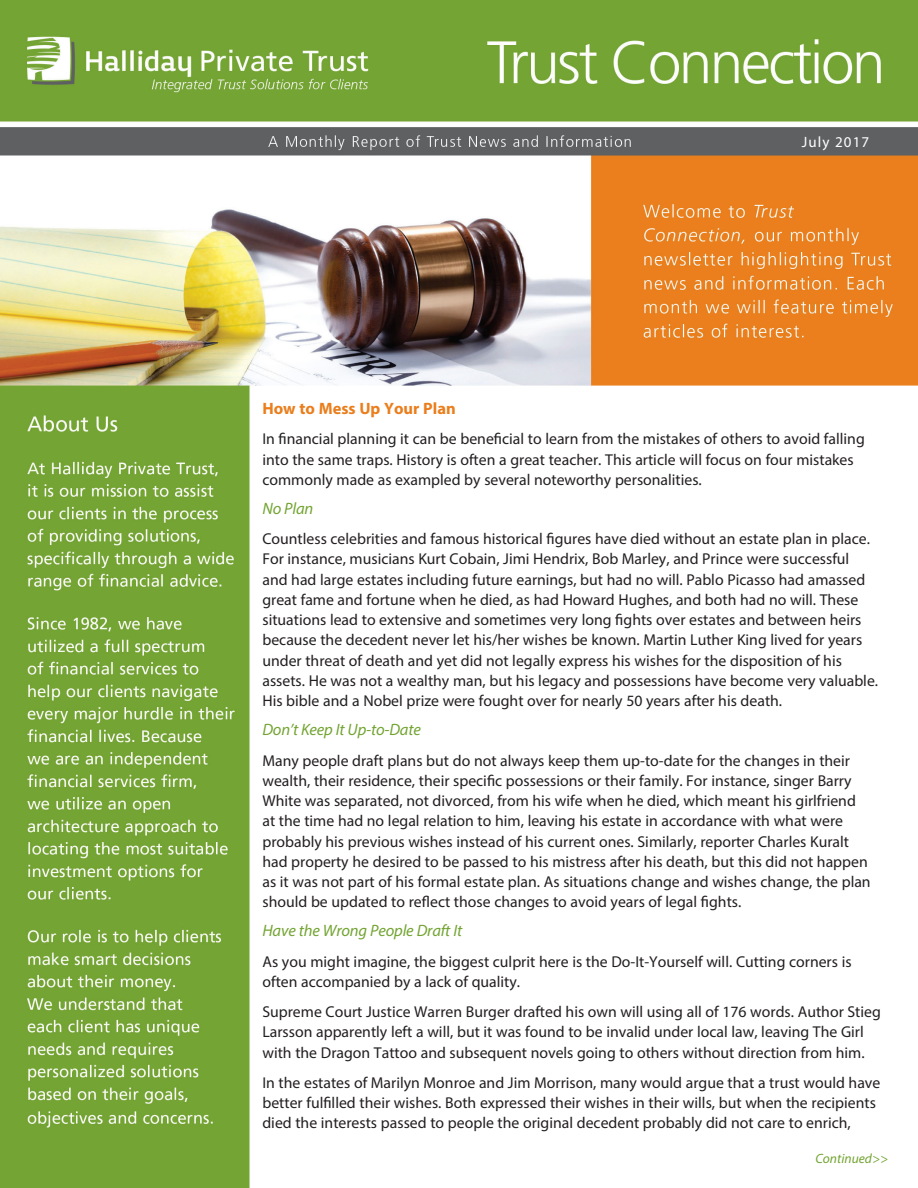
<style>
.page{position:relative;width:918px;height:1188px;background:#fff}
.page>*{position:absolute;margin:0;border:0;box-sizing:border-box;transform-origin:0 0}
.t1{font:italic 16.5px "Myriad Pro";letter-spacing:-.01em;color:#73a432}
.t2{font:700 16.5px "Myriad Pro";color:#ea7e1d}
.t3{font:15.75px/20.2px "Myriad Pro";color:#231f20}
.t4{font:15px "Myriad Pro";letter-spacing:.075em;color:#fff}
.t5{font:italic 13.5px "Myriad Pro";color:#73a432}
</style>
<div class="page">
<img style="left:0;top:0;width:918px;height:1188px">
<div style="left:763px;top:1153px;width:125px;height:28px;background:#fff"></div>
<p class="t4" style="left:802px;top:133px;width:69px">July 2017</p>
<p class="t2" style="left:262px;top:398px;width:195px">How to Mess Up Your Plan</p>
<p class="t3" style="left:262px;top:429px;width:604px">In financial planning it can be beneficial to learn from the mistakes of others to avoid falling into the same traps. History is often a great teacher. This article will focus on four mistakes commonly made as exampled by several noteworthy personalities.</p>
<p class="t1" style="left:262px;top:498px;width:52px">No Plan</p>
<p class="t3" style="left:262px;top:529px;width:617px">Countless celebrities and famous historical figures have died without an estate plan in place.<br>For instance, musicians Kurt Cobain, Jimi Hendrix, Bob Marley, and Prince were successful and had large estates including future earnings, but had no will. Pablo Picasso had amassed great fame and fortune when he died, as had Howard Hughes, and both had no will. These situations lead to extensive and sometimes very long fights over estates and between heirs because the decedent never let his/her wishes be known. Martin Luther King lived for years under threat of death and yet did not legally express his wishes for the disposition of his assets. He was not a wealthy man, but his legacy and possessions have become very valuable.<br>His bible and a Nobel prize were fought over for nearly 50 years after his death.</p>
<p class="t1" style="left:262px;top:720px;width:160px">Don’t Keep It Up-to-Date</p>
<p class="t3" style="left:262px;top:750px;width:610px">Many people draft plans but do not always keep them up-to-date for the changes in their wealth, their residence, their specific possessions or their family. For instance, singer Barry White was separated, not divorced, from his wife when he died, which meant his girlfriend at the time had no legal relation to him, leaving his estate in accordance with what were probably his previous wishes instead of his current ones. Similarly, reporter Charles Kuralt had property he desired to be passed to his mistress after his death, but this did not happen as it was not part of his formal estate plan. As situations change and wishes change, the plan should be updated to reflect those changes to avoid years of legal fights.</p>
<p class="t1" style="left:262px;top:921px;width:201px">Have the Wrong People Draft It</p>
<p class="t3" style="left:262px;top:951px;width:591px">As you might imagine, the biggest culprit here is the Do-It-Yourself will. Cutting corners is often accompanied by a lack of quality.</p>
<p class="t3" style="left:262px;top:1002px;width:620px">Supreme Court Justice Warren Burger drafted his own will using all of 176 words. Author Stieg<br>Larsson apparently left a will, but it was found to be invalid under local law, leaving The Girl with the Dragon Tattoo and subsequent novels going to others without direction from him.</p>
<p class="t3" style="left:262px;top:1072px;width:620px">In the estates of Marilyn Monroe and Jim Morrison, many would argue that a trust would have better fulfilled their wishes. Both expressed their wishes in their wills, but when the recipients died the interests passed to people the original decedent probably did not care to enrich,</p>
<p class="t5" style="left:815px;top:1150px;width:74px">Continued&gt;&gt;</p>
</div>
